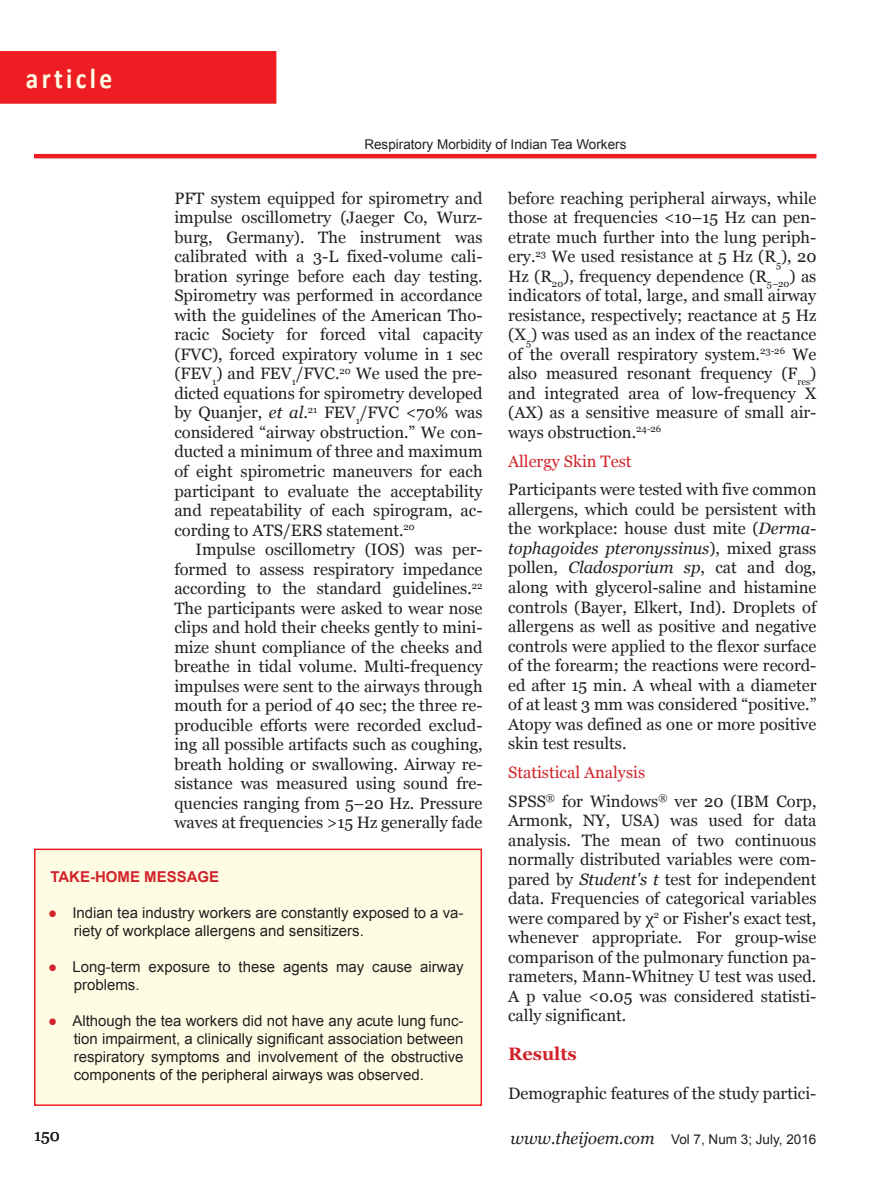
<style>
.page{position:relative;width:893px;height:1191px;background:#fff}
.page>*{position:absolute;margin:0;border:0;box-sizing:border-box;transform-origin:0 0}
.t1{font:700 28.8px "Calibri";letter-spacing:.13em;color:#fffce4;scale:.88 1}
.heading{font:700 18px "Georgia";color:#d1232a}
.First_body{font:16.5px/19.5px "Georgia";color:#231f20;text-align:justify}
.body{font:16.5px/19.5px "Georgia";color:#231f20;text-align:justify}
.sub_heading{font:16.5px "Georgia";color:#d1232a}
.t2{font:15px/18px "Arial";color:#231f20}
.Box_Title{font:700 15px "Arial";color:#d1232a}
.Running_Title{font:13.5px "Arial";color:#231f20}
.s1{font-style:italic}
.s2{font-family:"Georgia";color:#d1232a}
.s3{font-family:"Georgia";font-style:italic;font-size:16.5px}
</style>
<div class="page">
<hr style="left:34px;top:154px;width:782px;height:4px;background:#ee1d23">
<div style="left:0;top:51px;width:276px;height:53px;background:#ee1d23"></div>
<div style="left:35px;top:849px;width:446px;height:256px;background:#fffce4"></div>
<div style="left:34px;top:848px;width:448px;height:258px;border:2px solid #ee1d23"></div>
<h1 class="t1" style="left:26px;top:60px;width:99px">article</h1>
<p class="Running_Title" style="left:364px;top:136px;width:264px">Respiratory Morbidity of Indian Tea Workers</p>
<p class="First_body" style="left:174px;top:188px;width:310px">PFT system equipped for spirometry and impulse oscillometry (Jaeger Co, Wurz&shy;burg, Germany). The instrument was calibrated with a 3-L fixed-volume cali&shy;bration syringe before each day testing.<br>Spirometry was performed in accordance with the guidelines of the American Tho&shy;racic Society for forced vital capacity (FVC), forced expiratory volume in 1 sec (FEV<sub>1</sub>) and FEV<sub>1</sub>/FVC.<sup>20</sup> We used the pre&shy;dicted equations for spirometry developed by Quanjer, <span class="s1">et al</span>.<sup>21</sup> FEV<sub>1</sub>/FVC &lt;70% was considered “airway obstruction.” We con&shy;ducted a minimum of three and maximum of eight spirometric maneuvers for each participant to evaluate the acceptability and repeatability of each spirogram, ac&shy;cording to ATS/ERS statement.<sup>20</sup></p>
<p class="body" style="left:174px;top:539px;width:310px;text-indent:21px">Impulse oscillometry (IOS) was per&shy;formed to assess respiratory impedance according to the standard guidelines.<sup>22<br></sup>The participants were asked to wear nose clips and hold their cheeks gently to mini&shy;mize shunt compliance of the cheeks and breathe in tidal volume. Multi-frequency impulses were sent to the airways through mouth for a period of 40 sec; the three re&shy;producible efforts were recorded exclud&shy;ing all possible artifacts such as coughing, breath holding or swallowing. Airway re&shy;sistance was measured using sound fre&shy;quencies ranging from 5–20 Hz. Pressure waves at frequencies &gt;15 Hz generally fade</p>
<p class="Box_Title" style="left:50px;top:867px;width:170px">TAKE-HOME MESSAGE</p>
<p class="t2" style="left:74px;top:904px;width:391px;text-indent:-26px"><span class="s2">●</span> Indian tea industry workers are constantly exposed to a va&shy;riety of workplace allergens and sensitizers.</p>
<p class="t2" style="left:74px;top:958px;width:391px;text-indent:-26px"><span class="s2">●</span> Long-term exposure to these agents may cause airway problems.</p>
<p class="t2" style="left:74px;top:1012px;width:391px;text-align:justify;text-indent:-26px"><span class="s2">●</span> Although the tea workers did not have any acute lung func&shy;tion impairment, a clinically significant association between respiratory symptoms and involvement of the obstructive components of the peripheral airways was observed.</p>
<p class="body" style="left:508px;top:188px;width:310px">before reaching peripheral airways, while those at frequencies &lt;10–15 Hz can pen&shy;etrate much further into the lung periph&shy;ery.<sup>23</sup> We used resistance at 5 Hz (R<sub>5</sub>), 20<br>Hz (R<sub>20</sub>), frequency dependence (R<sub>5–20</sub>) as indicators of total, large, and small airway resistance, respectively; reactance at 5 Hz (X<sub>5</sub>) was used as an index of the reactance of the overall respiratory system.<sup>23-26</sup> We also measured resonant frequency (F<sub>res</sub>) and integrated area of low-frequency X (AX) as a sensitive measure of small air&shy;ways obstruction.<sup>24-26</sup></p>
<p class="sub_heading" style="left:508px;top:452px;width:125px">Allergy Skin Test</p>
<p class="First_body" style="left:508px;top:480px;width:310px">Participants were tested with five common allergens, which could be persistent with the workplace: house dust mite (<span class="s1">Derma&shy;tophagoides pteronyssinus</span>), mixed grass pollen, <span class="s1">Cladosporium sp</span>, cat and dog, along with glycerol-saline and histamine controls (Bayer, Elkert, Ind). Droplets of allergens as well as positive and negative controls were applied to the flexor surface of the forearm; the reactions were record&shy;ed after 15 min. A wheal with a diameter of at least 3 mm was considered “positive.” Atopy was defined as one or more positive skin test results.</p>
<p class="sub_heading" style="left:508px;top:763px;width:139px">Statistical Analysis</p>
<p class="First_body" style="left:508px;top:791px;width:310px">SPSS<sup>®</sup> for Windows<sup>®</sup> ver 20 (IBM Corp, Armonk, NY, USA) was used for data analysis. The mean of two continuous normally distributed variables were com&shy;pared by <span class="s1">Student's t</span> test for independent data. Frequencies of categorical variables were compared by χ<sup>2</sup> or Fisher's exact test, whenever appropriate. For group-wise comparison of the pulmonary function pa&shy;rameters, Mann-Whitney U test was used.<br>A p value &lt;0.05 was considered statisti&shy;cally significant.</p>
<p class="heading" style="left:508px;top:1043px;width:70px">Results</p>
<p class="First_body" style="left:508px;top:1083px;width:310px">Demographic features of the study partici-</p>
<p class="First_body" style="left:34px;top:1125px;width:27px">150</p>
<p class="Running_Title" style="left:510px;top:1130px;width:307px"><span class="s3">www.theijoem.com</span> Vol 7, Num 3; July, 2016</p>
</div>
